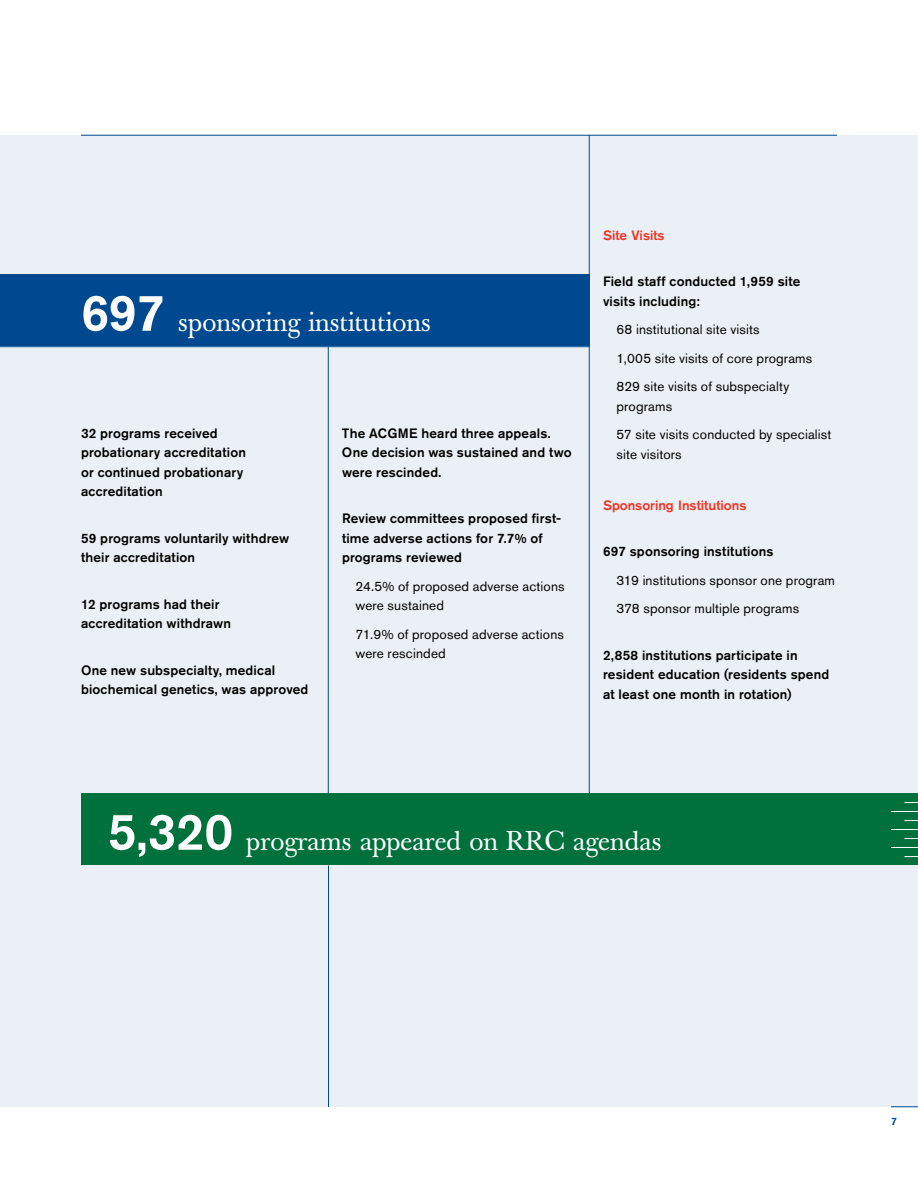
<style>
.page{position:relative;width:918px;height:1188px;background:#fff}
.page>*{position:absolute;margin:0;border:0;box-sizing:border-box;transform-origin:0 0}
.t1{font:27px "Baskerville";color:#fff}
.t2{font:500 13.5px/19.5px "Akzidenz Grotesk Pro";letter-spacing:.01em;color:#000}
.t3{font:13.5px/28.5px "Akzidenz Grotesk Pro";letter-spacing:.015em;color:#000}
.t4{font:500 13.5px "Akzidenz Grotesk Pro";color:#ee3424}
.t5{font:500 10.5px "Akzidenz Grotesk Pro";color:#004990}
.s1{font-family:"Akzidenz Grotesk Pro";font-weight:500;font-size:51px}
</style>
<div class="page">
<div style="left:0;top:135px;width:918px;height:972px;background:#ebf0f6"></div>
<hr style="left:328px;top:346px;width:1px;height:448px;background:#004990">
<hr style="left:589px;top:135px;width:1px;height:667px;background:#004990">
<svg style="left:891px;top:1107px;width:27px;height:1px"></svg>
<hr style="left:81px;top:135px;width:756px;height:1px;background:#004990">
<hr style="left:0;top:346px;width:590px;height:1px;background:#004990">
<div style="left:0;top:274px;width:590px;height:72px;background:#004990"></div>
<hr style="left:328px;top:866px;width:1px;height:241px;background:#004990">
<div style="left:81px;top:794px;width:837px;height:72px;background:#00703c"></div>
<svg style="left:904px;top:802px;width:14px;height:1px"></svg>
<svg style="left:891px;top:811px;width:27px;height:1px"></svg>
<svg style="left:904px;top:820px;width:14px;height:1px"></svg>
<svg style="left:891px;top:829px;width:27px;height:1px"></svg>
<svg style="left:904px;top:838px;width:14px;height:1px"></svg>
<svg style="left:891px;top:847px;width:27px;height:1px"></svg>
<svg style="left:904px;top:856px;width:14px;height:1px"></svg>
<h1 class="t1" style="left:81px;top:306px;width:352px"><span class="s1">697</span> sponsoring institutions</h1>
<p class="t2" style="left:81px;top:423px;width:166px">32 programs received probationary accreditation or continued probationary accreditation</p>
<p class="t2" style="left:81px;top:528px;width:210px">59 programs voluntarily withdrew their accreditation</p>
<p class="t2" style="left:81px;top:594px;width:151px">12 programs had their accreditation withdrawn</p>
<p class="t2" style="left:81px;top:660px;width:229px">One new subspecialty, medical biochemical genetics, was approved</p>
<p class="t2" style="left:342px;top:423px;width:231px">The ACGME heard three appeals.<br>One decision was sustained and two were rescinded.</p>
<p class="t2" style="left:342px;top:508px;width:221px">Review committees proposed first&shy;time adverse actions for 7.7% of programs reviewed</p>
<p class="t3" style="left:356px;top:576px;width:211px;line-height:19.5px">24.5% of proposed adverse actions were sustained</p>
<p class="t3" style="left:356px;top:624px;width:210px;line-height:19.5px">71.9% of proposed adverse actions were rescinded</p>
<p class="t4" style="left:603px;top:226px;width:63px">Site Visits</p>
<p class="t2" style="left:603px;top:271px;width:199px">Field staff conducted 1,959 site visits including:</p>
<p class="t3" style="left:616px;top:315px;width:197px">68 institutional site visits<br>1,005 site visits of core programs<br>829 site visits of subspecialty</p>
<p class="t3" style="left:616px;top:392px;width:216px">programs<br>57 site visits conducted by specialist</p>
<p class="t3" style="left:616px;top:440px;width:67px">site visitors</p>
<p class="t4" style="left:603px;top:496px;width:145px">Sponsoring I nstitutions</p>
<p class="t2" style="left:603px;top:541px;width:172px">697 sponsoring institutions</p>
<p class="t3" style="left:616px;top:566px;width:220px">319 institutions sponsor one program<br>378 sponsor multiple programs</p>
<p class="t2" style="left:603px;top:645px;width:228px">2,858 institutions participate in resident education (residents spend at least one month in rotation)</p>
<h1 class="t1" style="left:108px;top:825px;width:555px"><span class="s1">5,320</span> programs appeared on RRC agendas</h1>
<p class="t5" style="left:891px;top:1114px;width:7px">7</p>
</div>
